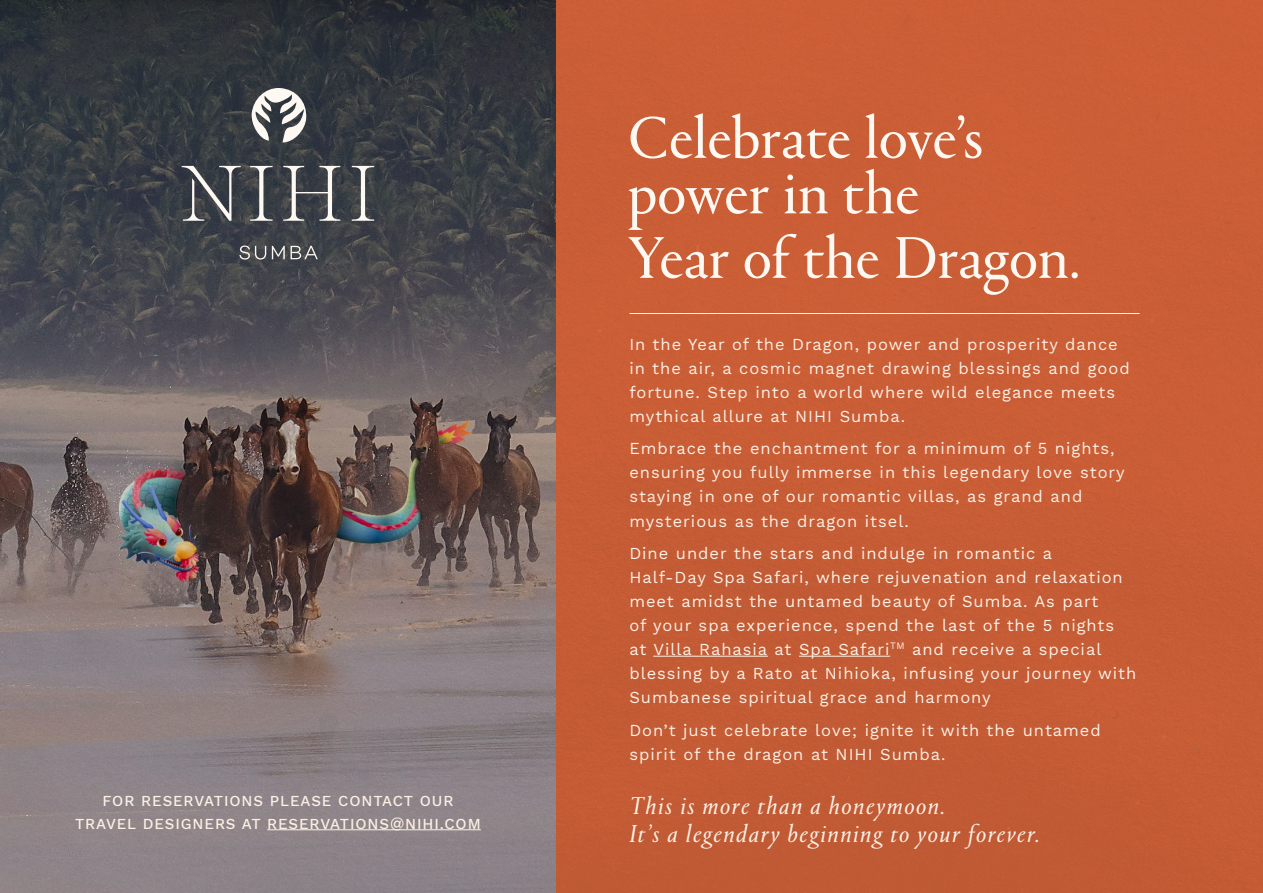
<style>
.page{position:relative;width:1263px;height:893px;background:#fff}
.page>*{position:absolute;margin:0;border:0;box-sizing:border-box;transform-origin:0 0}
.t1{font:61.5px/55.5px "Portrait";color:#fdf8f2}
.t2{font:italic 25.5px/28.5px "Portrait";letter-spacing:.06em;color:#fcf0e5}
.t3{font:16.5px/24px "Work Sans";letter-spacing:.06em;color:#fcf0e5}
.t4{font:500 15px/22.5px "Work Sans";letter-spacing:.06em;color:#fcf0e5;text-align:center}
</style>
<div class="page">
<img style="left:0;top:0;width:1263px;height:893px">
<hr style="left:267px;top:829px;width:214px;height:1px;background:#fcf0e5">
<hr style="left:630px;top:313px;width:510px;height:1px;background:#fdf8f2">
<svg style="left:283px;top:166px;width:57px;height:55px"></svg>
<svg style="left:352px;top:166px;width:22px;height:55px"></svg>
<svg style="left:250px;top:166px;width:23px;height:55px"></svg>
<svg style="left:182px;top:166px;width:59px;height:55px;background:#5c5e64"></svg>
<svg style="left:239px;top:246px;width:79px;height:14px"></svg>
<svg style="left:251px;top:88px;width:56px;height:54px"></svg>
<hr style="left:653px;top:656px;width:115px;height:1px;background:#fcf0e5">
<hr style="left:799px;top:656px;width:91px;height:1px;background:#fcf0e5">
<p class="t4" style="left:75px;top:789px;width:407px">FOR RESERVATIONS PLEASE CONTACT OUR<br>TRAVEL DESIGNERS AT RESERVATIONS@NIHI.COM</p>
<h1 class="t1" style="left:628px;top:109px;width:357px">Celebrate love’s power in the</h1>
<h1 class="t1" style="left:628px;top:229px;width:454px">Year of the Dragon.</h1>
<p class="t3" style="left:629px;top:332px;width:502px">In the Year of the Dragon, power and prosperity dance in the air, a cosmic magnet drawing blessings and good fortune. Step into a world where wild elegance meets mythical allure at NIHI Sumba.</p>
<p class="t3" style="left:629px;top:436px;width:497px">Embrace the enchantment for a minimum of 5 nights, ensuring you fully immerse in this legendary love story staying in one of our romantic villas, as grand and mysterious as the dragon itsel.</p>
<p class="t3" style="left:629px;top:541px;width:508px">Dine under the stars and indulge in romantic a<br>Half-Day Spa Safari, where rejuvenation and relaxation meet amidst the untamed beauty of Sumba. As part<br>of your spa experience, spend the last of the 5 nights<br>at Villa Rahasia at Spa Safari<sup>TM</sup> and receive a special blessing by a Rato at Nihioka, infusing your journey with Sumbanese spiritual grace and harmony</p>
<p class="t3" style="left:629px;top:717px;width:473px">Don’t just celebrate love; ignite it with the untamed spirit of the dragon at NIHI Sumba.</p>
<h2 class="t2" style="left:629px;top:790px;width:412px">This is more than a honeymoon.<br>It’s a legendary beginning to your forever.</h2>
</div>
